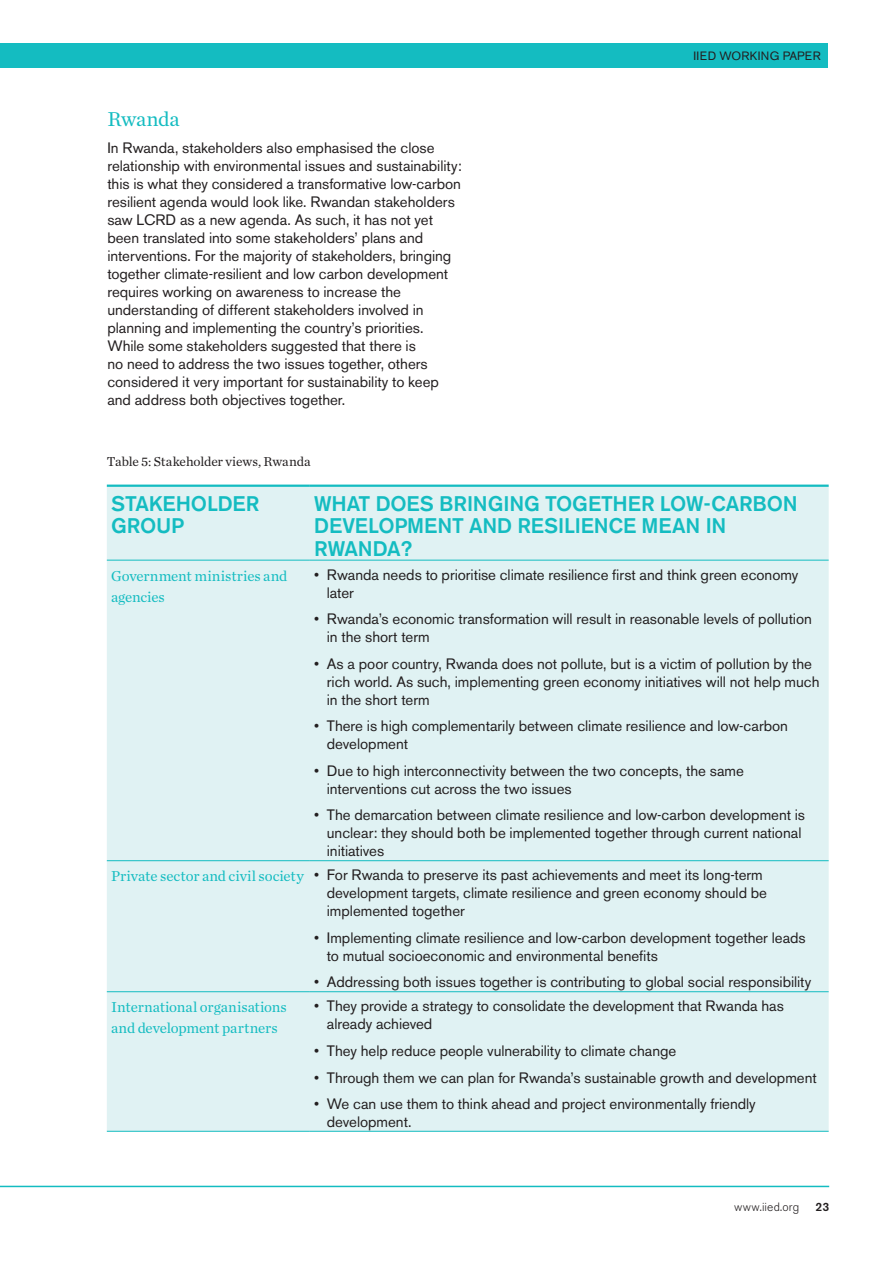
<style>
.page{position:relative;width:893px;height:1263px;background:#fff}
.page>*{position:absolute;margin:0;border:0;box-sizing:border-box;transform-origin:0 0}
.t1{font:500 21px/22.5px "Akzidenz Grotesk BE";color:#14bcc1}
.t2{font:21px "Chronicle Text G1";letter-spacing:-.01em;color:#14bcc1}
.t3{font:15px/18px "Akzidenz Grotesk BE";color:#231f20}
.t4{font:15px/21px "Chronicle Text G1";letter-spacing:-.01em;color:#14bcc1}
.t5{font:13.5px "Chronicle Text G1";letter-spacing:-.01em;color:#231f20}
.t6{font:12px "Akzidenz Grotesk BE";letter-spacing:.02em;color:#231f20}
.t7{font:300 12px "Akzidenz Grotesk BE";letter-spacing:.015em;color:#231f20}
.t8{font:500 12px "Akzidenz Grotesk BE";color:#231f20}
.s1{font-family:"Chronicle Text G1";color:#14bcc1}
</style>
<div class="page">
<div style="left:0;top:43px;width:828px;height:24px;background:#14bcc1"></div>
<hr style="left:0;top:1186px;width:829px;height:1px;background:#14bcc1">
<div style="left:107px;top:487px;width:722px;height:644px;background:#e0f2f3"></div>
<hr style="left:107px;top:860px;width:203px;height:1px;background:#14bcc1">
<hr style="left:310px;top:860px;width:519px;height:1px;background:#14bcc1">
<hr style="left:107px;top:991px;width:203px;height:1px;background:#14bcc1">
<hr style="left:310px;top:991px;width:519px;height:1px;background:#14bcc1">
<hr style="left:310px;top:1131px;width:519px;height:1px;background:#14bcc1">
<hr style="left:107px;top:1131px;width:203px;height:1px;background:#14bcc1">
<hr style="left:107px;top:485px;width:203px;height:2px;background:#14bcc1">
<hr style="left:310px;top:485px;width:519px;height:2px;background:#14bcc1">
<hr style="left:107px;top:560px;width:203px;height:1px;background:#14bcc1">
<hr style="left:310px;top:560px;width:519px;height:1px;background:#14bcc1">
<h1 class="t2" style="left:107px;top:103px;width:74px">Rwanda</h1>
<p class="t3" style="left:107px;top:139px;width:356px">In Rwanda, stakeholders also emphasised the close relationship with environmental issues and sustainability: this is what they considered a transformative low-carbon resilient agenda would look like. Rwandan stakeholders saw LCRD as a new agenda. As such, it has not yet been translated into some stakeholders’ plans and interventions. For the majority of stakeholders, bringing together climate-resilient and low carbon development requires working on awareness to increase the understanding of different stakeholders involved in planning and implementing the country’s priorities.<br>While some stakeholders suggested that there is<br>no need to address the two issues together, others considered it very important for sustainability to keep and address both objectives together.</p>
<p class="t6" style="left:693px;top:48px;width:129px">IIED Working paper</p>
<p class="t5" style="left:107px;top:451px;width:205px">Table 5: Stakeholder views, Rwanda</p>
<h1 class="t1" style="left:111px;top:492px;width:144px">STAKEHOLDER<br>GROUP</h1>
<h1 class="t1" style="left:314px;top:492px;width:412px">WHAT DOES BRI NGING TOGETHER LOW-CARB</h1>
<h1 class="t1" style="left:767px;top:492px;width:32px">ON</h1>
<h1 class="t1" style="left:314px;top:515px;width:240px">DEVELOPM ENT AND RESILI</h1>
<h1 class="t1" style="left:581px;top:515px;width:147px">ENCE MEAN IN</h1>
<h1 class="t1" style="left:314px;top:537px;width:99px">RWANDA?</h1>
<p class="t4" style="left:111px;top:564px;width:178px">Government ministries and agencies</p>
<p class="t3" style="left:327px;top:566px;width:473px;text-indent:-13px">• Rwanda needs to prioritise climate resilience first and think green economy later</p>
<p class="t3" style="left:327px;top:610px;width:487px;text-indent:-13px">• Rwanda’s economic transformation will result in reasonable levels of pollution in the short term</p>
<p class="t3" style="left:327px;top:655px;width:494px;text-indent:-13px">• As a poor country, Rwanda does not pollute, but is a victim of pollution by the rich world. As such, implementing green economy initiatives will not help much in the short term</p>
<p class="t3" style="left:327px;top:717px;width:463px;text-indent:-13px">• There is high complementarily between climate resilience and low-carbon development</p>
<p class="t3" style="left:327px;top:762px;width:418px;text-indent:-13px">• Due to high interconnectivity between the two concepts, the same interventions cut across the two issues</p>
<p class="t3" style="left:327px;top:806px;width:480px;text-indent:-13px">• The demarcation between climate resilience and low-carbon development is unclear: they should both be implemented together through current national initiatives</p>
<p class="t3" style="left:327px;top:866px;width:442px;text-indent:-216px"><span class="s1">Private sector and civil society</span> • For Rwanda to preserve its past achievements and meet its long-term development targets, climate resilience and green economy should be implemented together</p>
<p class="t3" style="left:327px;top:929px;width:480px;text-indent:-13px">• Implementing climate resilience and low-carbon development together leads to mutual socioeconomic and environmental benefits</p>
<p class="t3" style="left:314px;top:973px;width:499px">• Addressing both issues together is contributing to global social responsibility</p>
<p class="t4" style="left:111px;top:996px;width:177px">International organisations and development partners</p>
<p class="t3" style="left:327px;top:997px;width:459px;text-indent:-13px">• They provide a strategy to consolidate the development that Rwanda has already achieved</p>
<p class="t3" style="left:314px;top:1042px;width:364px">• They help reduce people vulnerability to climate change</p>
<p class="t3" style="left:314px;top:1068px;width:504px">• Through them we can plan for Rwanda’s sustainable growth and development</p>
<p class="t3" style="left:327px;top:1095px;width:430px;text-indent:-13px">• We can use them to think ahead and project environmentally friendly development.</p>
<p class="t7" style="left:734px;top:1200px;width:67px">www.iied.org</p>
<p class="t8" style="left:816px;top:1199px;width:15px">23</p>
</div>
